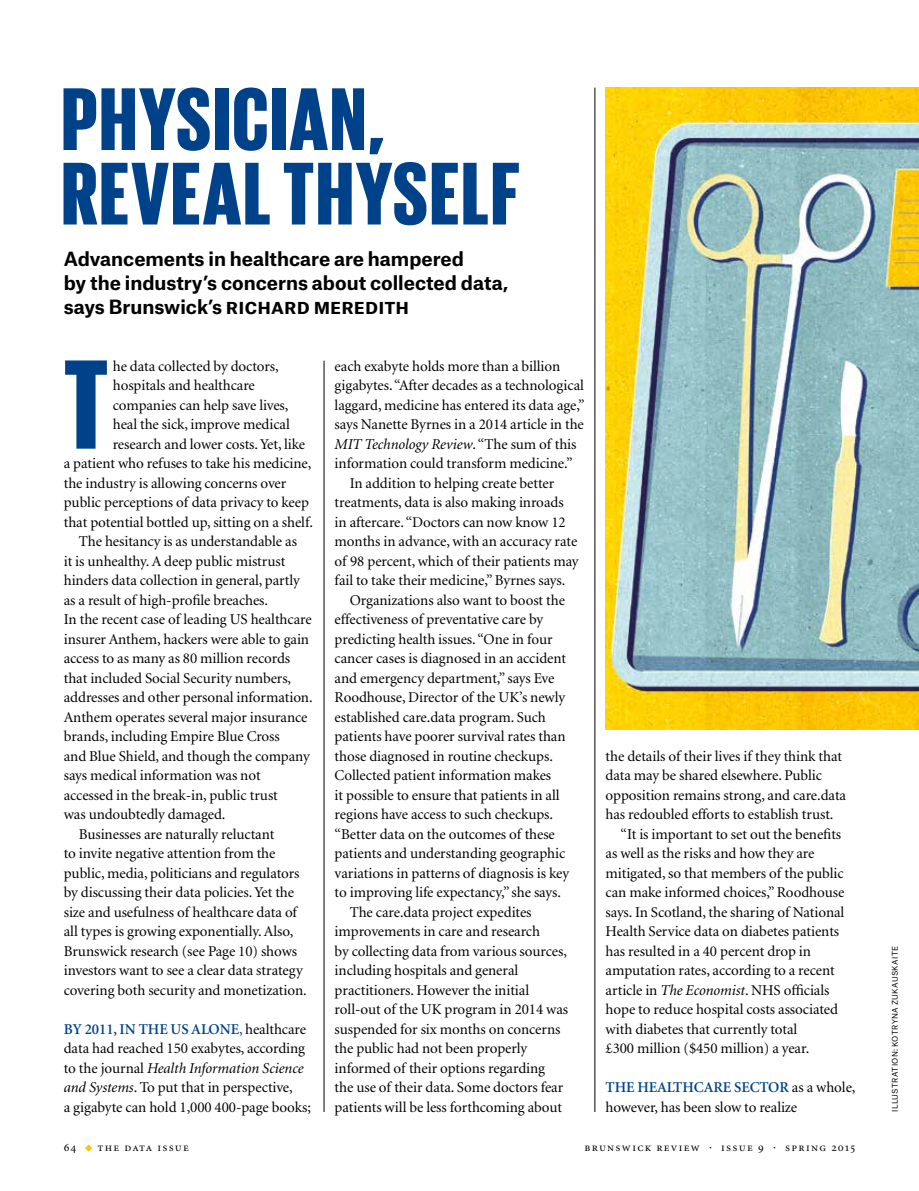
<style>
.page{position:relative;width:919px;height:1191px;background:#fff}
.page>*{position:absolute;margin:0;border:0;box-sizing:border-box;transform-origin:0 0}
.t1{font:800 130.05px "Giorgio Sans";color:#004289}
.t2{font:800 91.05px/74.4px "Giorgio Sans";letter-spacing:.025em;color:#004289}
.t3{font:700 18.75px/24px "Atlas Grotesk";color:#000}
.t4{font:15px/19.5px "Minion";letter-spacing:-.005em;color:#000}
.t5{font:italic 15px "Minion";letter-spacing:-.005em;color:#000}
.t6{font:12px "Minion Regular SC";letter-spacing:.105em;color:#000}
.t7{font:7.5px "Atlas Grotesk";letter-spacing:.045em;color:#000}
.s1{font-weight:600;color:#004289}
.s2{color:#004289}
.s3{font-style:italic}
.s4{font-style:normal}
</style>
<div class="page">
<svg style="left:85px;top:1144px;width:7px;height:7px"></svg>
<hr style="left:594px;top:88px;width:1px;height:1024px;background:#000">
<hr style="left:324px;top:361px;width:1px;height:751px;background:#000">
<img style="left:605px;top:88px;width:313px;height:642px">
<h2 class="t2" style="left:62px;top:79px;width:459px">PHYSICIAN,<br>REVEAL THYSELF</h2>
<p class="t3" style="left:64px;top:245px;width:446px">Advancements in healthcare are hampered<br>by the industry’s concerns about collected data, says Brunswick’s richard meredith</p>
<h1 class="t1" style="left:64px;top:338px;width:46px">T</h1>
<p class="t4" style="left:113px;top:357px;width:167px">he data collected by doctors,</p>
<p class="t4" style="left:113px;top:376px;width:144px">hospitals and healthcare</p>
<p class="t4" style="left:113px;top:396px;width:177px">companies can help save lives,</p>
<p class="t4" style="left:113px;top:415px;width:178px">heal the sick, improve medical</p>
<p class="t4" style="left:113px;top:435px;width:194px">research and lower costs. Yet, like</p>
<p class="t4" style="left:64px;top:454px;width:249px">a patient who refuses to take his medicine,</p>
<p class="t4" style="left:64px;top:474px;width:224px">the industry is allowing concerns over</p>
<p class="t4" style="left:64px;top:493px;width:246px">public perceptions of data privacy to keep</p>
<p class="t4" style="left:64px;top:513px;width:251px">that potential bottled up, sitting on a shelf.</p>
<p class="t4" style="left:79px;top:532px;width:220px">The hesitancy is as understandable as</p>
<p class="t4" style="left:64px;top:552px;width:223px">it is unhealthy. A deep public mistrust</p>
<p class="t4" style="left:64px;top:571px;width:237px">hinders data collection in general, partly</p>
<p class="t4" style="left:64px;top:591px;width:206px">as a result of high-profile breaches.</p>
<p class="t4" style="left:64px;top:610px;width:249px">In the recent case of leading US healthcare</p>
<p class="t4" style="left:64px;top:630px;width:247px">insurer Anthem, hackers were able to gain</p>
<p class="t4" style="left:64px;top:649px;width:228px">access to as many as 80 million records</p>
<p class="t4" style="left:64px;top:669px;width:229px">that included Social Security numbers,</p>
<p class="t4" style="left:64px;top:688px;width:250px">addresses and other personal information.</p>
<p class="t4" style="left:64px;top:708px;width:245px">Anthem operates several major insurance</p>
<p class="t4" style="left:64px;top:727px;width:217px">brands, including Empire Blue Cross</p>
<p class="t4" style="left:64px;top:747px;width:247px">and Blue Shield, and though the company</p>
<p class="t4" style="left:64px;top:766px;width:198px">says medical information was not</p>
<p class="t4" style="left:64px;top:786px;width:215px">accessed in the break-in, public trust</p>
<p class="t4" style="left:64px;top:805px;width:163px">was undoubtedly damaged.</p>
<p class="t4" style="left:79px;top:825px;width:197px">Businesses are naturally reluctant</p>
<p class="t4" style="left:64px;top:844px;width:213px">to invite negative attention from the</p>
<p class="t4" style="left:64px;top:864px;width:237px">public, media, politicians and regulators</p>
<p class="t4" style="left:64px;top:883px;width:232px">by discussing their data policies. Yet the</p>
<p class="t4" style="left:64px;top:903px;width:235px">size and usefulness of healthcare data of</p>
<p class="t4" style="left:64px;top:922px;width:231px">all types is growing exponentially. Also,</p>
<p class="t4" style="left:64px;top:942px;width:235px">Brunswick research (see Page 10) shows</p>
<p class="t4" style="left:64px;top:961px;width:240px">investors want to see a clear data strategy</p>
<p class="t4" style="left:64px;top:981px;width:244px">covering both security and monetization.</p>
<p class="t4" style="left:64px;top:1020px;width:249px"><span class="s1">BY 2011, IN THE US ALONE</span><span class="s2">,</span> healthcare data had reached 150 exabytes, according to the journal <span class="s3">Health Information Science and Systems</span>. To put that in perspective,<br>a gigabyte can hold 1,000 400-page books;</p>
<p class="t4" style="left:334px;top:357px;width:227px">each exabyte holds more than a billion</p>
<p class="t4" style="left:334px;top:376px;width:251px">gigabytes. “After decades as a technological</p>
<p class="t4" style="left:334px;top:396px;width:252px">laggard, medicine has entered its data age,”</p>
<p class="t4" style="left:334px;top:415px;width:251px">says Nanette Byrnes in a 2014 article in the</p>
<p class="t5" style="left:334px;top:436px;width:243px">MIT Technology Review<span class="s4">. “The sum of this</span></p>
<p class="t4" style="left:334px;top:454px;width:239px">information could transform medicine.”</p>
<p class="t4" style="left:349px;top:474px;width:206px">In addition to helping create better</p>
<p class="t4" style="left:334px;top:493px;width:230px">treatments, data is also making inroads</p>
<p class="t4" style="left:334px;top:513px;width:232px">in aftercare. “Doctors can now know 12</p>
<p class="t4" style="left:334px;top:532px;width:244px">months in advance, with an accuracy rate</p>
<p class="t4" style="left:334px;top:552px;width:245px">of 98 percent, which of their patients may</p>
<p class="t4" style="left:334px;top:571px;width:232px">fail to take their medicine,” Byrnes says.</p>
<p class="t4" style="left:349px;top:591px;width:217px">Organizations also want to boost the</p>
<p class="t4" style="left:334px;top:610px;width:210px">effectiveness of preventative care by</p>
<p class="t4" style="left:334px;top:630px;width:219px">predicting health issues. “One in four</p>
<p class="t4" style="left:334px;top:649px;width:233px">cancer cases is diagnosed in an accident</p>
<p class="t4" style="left:334px;top:669px;width:221px">and emergency department,” says Eve</p>
<p class="t4" style="left:334px;top:688px;width:232px">Roodhouse, Director of the UK’s newly</p>
<p class="t4" style="left:334px;top:708px;width:213px">established care.data program. Such</p>
<p class="t4" style="left:334px;top:727px;width:232px">patients have poorer survival rates than</p>
<p class="t4" style="left:334px;top:747px;width:220px">those diagnosed in routine checkups.</p>
<p class="t4" style="left:334px;top:766px;width:218px">Collected patient information makes</p>
<p class="t4" style="left:334px;top:786px;width:226px">it possible to ensure that patients in all</p>
<p class="t4" style="left:334px;top:805px;width:220px">regions have access to such checkups.</p>
<p class="t4" style="left:334px;top:825px;width:222px">“Better data on the outcomes of these</p>
<p class="t4" style="left:334px;top:844px;width:232px">patients and understanding geographic</p>
<p class="t4" style="left:334px;top:864px;width:236px">variations in patterns of diagnosis is key</p>
<p class="t4" style="left:334px;top:883px;width:228px">to improving life expectancy,” she says.</p>
<p class="t4" style="left:349px;top:903px;width:183px">The care.data project expedites</p>
<p class="t4" style="left:334px;top:922px;width:207px">improvements in care and research</p>
<p class="t4" style="left:334px;top:942px;width:234px">by collecting data from various sources,</p>
<p class="t4" style="left:334px;top:961px;width:185px">including hospitals and general</p>
<p class="t4" style="left:334px;top:981px;width:196px">practitioners. However the initial</p>
<p class="t4" style="left:334px;top:1000px;width:235px">roll-out of the UK program in 2014 was</p>
<p class="t4" style="left:334px;top:1020px;width:227px">suspended for six months on concerns</p>
<p class="t4" style="left:334px;top:1039px;width:194px">the public had not been properly</p>
<p class="t4" style="left:334px;top:1059px;width:212px">informed of their options regarding</p>
<p class="t4" style="left:334px;top:1078px;width:230px">the use of their data. Some doctors fear</p>
<p class="t4" style="left:334px;top:1098px;width:229px">patients will be less forthcoming about</p>
<p class="t4" style="left:605px;top:747px;width:238px">the details of their lives if they think that</p>
<p class="t4" style="left:605px;top:766px;width:218px">data may be shared elsewhere. Public</p>
<p class="t4" style="left:605px;top:786px;width:242px">opposition remains strong, and care.data</p>
<p class="t4" style="left:605px;top:805px;width:229px">has redoubled efforts to establish trust.</p>
<p class="t4" style="left:620px;top:825px;width:222px">“It is important to set out the benefits</p>
<p class="t4" style="left:605px;top:844px;width:210px">as well as the risks and how they are</p>
<p class="t4" style="left:605px;top:864px;width:240px">mitigated, so that members of the public</p>
<p class="t4" style="left:605px;top:883px;width:240px">can make informed choices,” Roodhouse</p>
<p class="t4" style="left:605px;top:903px;width:240px">says. In Scotland, the sharing of National</p>
<p class="t4" style="left:605px;top:922px;width:235px">Health Service data on diabetes patients</p>
<p class="t4" style="left:605px;top:942px;width:207px">has resulted in a 40 percent drop in</p>
<p class="t4" style="left:605px;top:961px;width:231px">amputation rates, according to a recent</p>
<p class="t4" style="left:605px;top:981px;width:225px">article in <span class="s3">The Economist</span>. NHS officials</p>
<p class="t4" style="left:605px;top:1000px;width:234px">hope to reduce hospital costs associated</p>
<p class="t4" style="left:605px;top:1020px;width:193px">with diabetes that currently total</p>
<p class="t4" style="left:605px;top:1039px;width:205px">£300 million ($450 million) a year.</p>
<p class="t4" style="left:605px;top:1078px;width:251px"><span class="s1">THE HEALTHCARE SECTOR</span> as a whole, however, has been slow to realize</p>
<p class="t6" style="left:64px;top:1141px;width:14px">64</p>
<p class="t6" style="left:98px;top:1141px;width:93px">the data issue</p>
<p class="t6" style="left:584px;top:1141px;width:272px">brunswick review · issue 9 · spring 2015</p>
<p class="t7" style="left:888px;top:1111px;width:168px;rotate:-90deg">ILLUSTRATION: KOTRYNA ZUKAUSKAITE</p>
</div>
